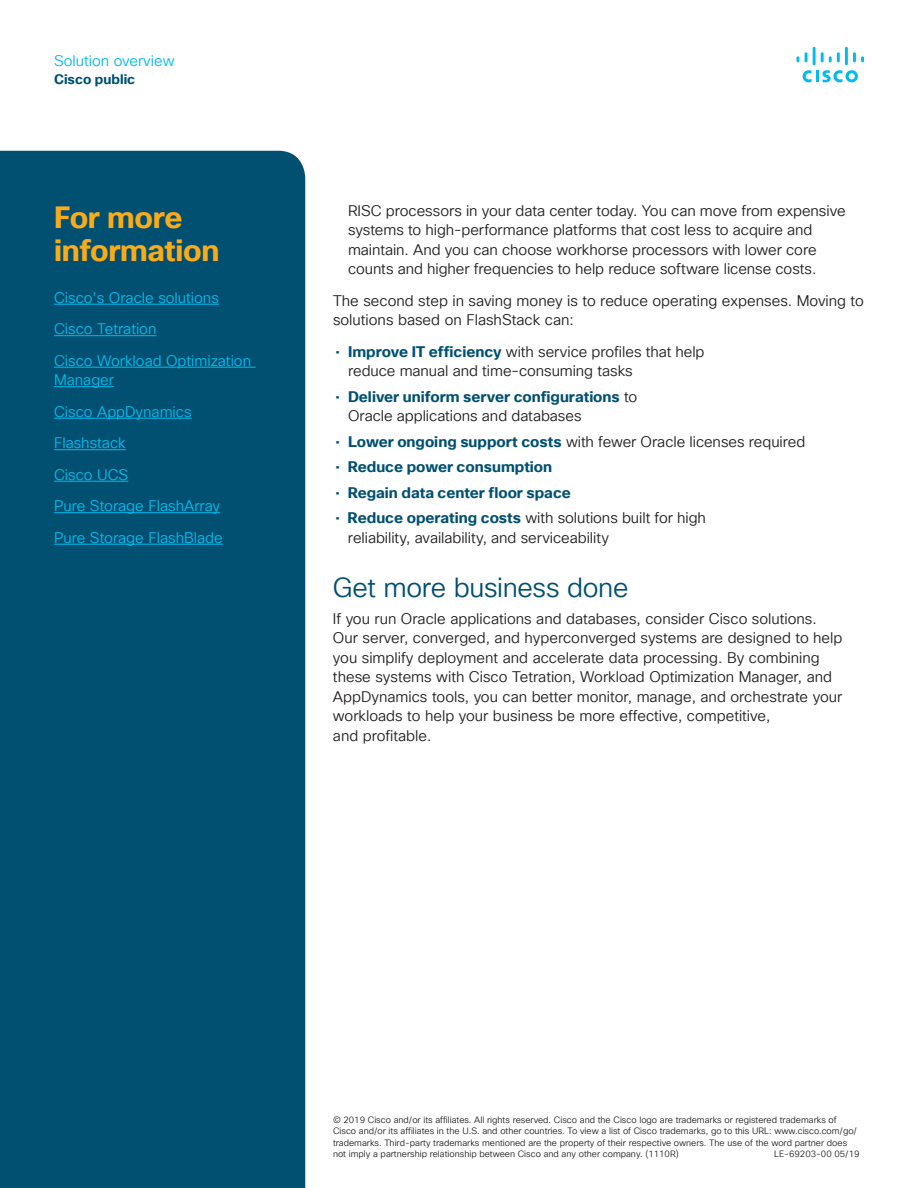
<style>
.page{position:relative;width:918px;height:1188px;background:#fff}
.page>*{position:absolute;margin:0;border:0;box-sizing:border-box;transform-origin:0 0}
.Sidebar_Heading_Oran{font:700 30px/33px "Cisco Sans TT";letter-spacing:-.01em;color:#faab1a}
.Subhead2_Indigo{font:27px "Cisco Sans TT Light";letter-spacing:-.015em;color:#015072}
.Body{font:15px/19.5px "Cisco Sans TT Light";color:#231f20}
.Body-2{font:15px/19.5px "Cisco Sans TT Light";color:#01bcec}
.t1{font:700 15px/19.5px "Cisco Sans TT";color:#015072}
.t2{font:700 13.5px "Cisco Sans TT";color:#015072}
.t3{font:9px/11.2px "Cisco Sans TT Light";color:#231f20}
.s1{font-family:"Cisco Sans TT";color:#015072}
.s2{font-family:"Cisco Sans TT";font-weight:700;color:#015072}
.s3{font-weight:400}
.s4{font-family:"Cisco Sans TT Light";font-weight:400;color:#231f20}
</style>
<div class="page">
<svg style="left:803px;top:70px;width:55px;height:12px"></svg>
<svg style="left:797px;top:56px;width:2px;height:6px"></svg>
<svg style="left:805px;top:52px;width:3px;height:10px"></svg>
<hr style="left:813px;top:47px;width:3px;height:18px;background:#01bcec">
<svg style="left:821px;top:52px;width:19px;height:10px"></svg>
<hr style="left:845px;top:47px;width:3px;height:18px;background:#01bcec">
<svg style="left:853px;top:52px;width:11px;height:10px"></svg>
<div style="left:0;top:151px;width:305px;height:1037px;background:#015072"></div>
<hr style="left:54px;top:304px;width:165px;height:1px;background:#01bcec">
<hr style="left:54px;top:335px;width:102px;height:1px;background:#01bcec">
<hr style="left:54px;top:367px;width:202px;height:1px;background:#01bcec">
<hr style="left:54px;top:386px;width:60px;height:1px;background:#01bcec">
<hr style="left:54px;top:418px;width:138px;height:1px;background:#01bcec">
<hr style="left:54px;top:449px;width:72px;height:1px;background:#01bcec">
<hr style="left:54px;top:481px;width:74px;height:1px;background:#01bcec">
<hr style="left:54px;top:512px;width:166px;height:1px;background:#01bcec">
<hr style="left:54px;top:544px;width:169px;height:1px;background:#01bcec">
<p class="Body-2" style="left:54px;top:51px;width:122px">Solution overview</p>
<p class="t2" style="left:54px;top:70px;width:83px">Cisco public</p>
<p class="Sidebar_Heading_Oran" style="left:54px;top:201px;width:167px">For more information</p>
<p class="Body-2" style="left:54px;top:288px;width:166px">Cisco’s Oracle solutions</p>
<p class="Body-2" style="left:54px;top:320px;width:104px">Cisco Tetration</p>
<p class="Body-2" style="left:54px;top:351px;width:199px">Cisco Workload Optimization<br>Manager</p>
<p class="Body-2" style="left:54px;top:402px;width:139px">Cisco AppDynamics</p>
<p class="Body-2" style="left:54px;top:434px;width:73px">Flashstack</p>
<p class="Body-2" style="left:54px;top:465px;width:76px">Cisco UCS</p>
<p class="Body-2" style="left:54px;top:497px;width:168px">Pure Storage FlashArray</p>
<p class="Body-2" style="left:54px;top:528px;width:170px">Pure Storage FlashBlade</p>
<p class="Body" style="left:348px;top:201px;width:499px">RISC processors in your data center today. You can move from expensive systems to high-performance platforms that cost less to acquire and maintain. And you can choose workhorse processors with lower core counts and higher frequencies to help reduce software license costs.</p>
<p class="Body" style="left:333px;top:291px;width:532px">The second step in saving money is to reduce operating expenses. Moving to solutions based on FlashStack can:</p>
<p class="Body" style="left:348px;top:342px;width:358px;text-indent:-13px"><span class="s1">•</span> <span class="s2">Improve IT efficiency</span> with service profiles that help reduce manual and time-consuming tasks</p>
<p class="t1" style="left:348px;top:387px;width:291px;text-indent:-13px"><span class="s3">•</span> Deliver uniform server configurations <span class="s4">to<br>Oracle applications and databases</span></p>
<p class="Body" style="left:335px;top:432px;width:471px"><span class="s1">•</span> <span class="s2">Lower ongoing support costs</span> with fewer Oracle licenses required</p>
<p class="t1" style="left:335px;top:458px;width:218px"><span class="s3">•</span> Reduce power consumption</p>
<p class="t1" style="left:335px;top:483px;width:237px"><span class="s3">•</span> Regain data center floor space</p>
<p class="Body" style="left:348px;top:509px;width:359px;text-indent:-13px"><span class="s1">•</span> <span class="s2">Reduce operating costs</span> with solutions built for high reliability, availability, and serviceability</p>
<p class="Subhead2_Indigo" style="left:333px;top:570px;width:297px">Get more business done</p>
<p class="Body" style="left:333px;top:609px;width:511px">If you run Oracle applications and databases, consider Cisco solutions.<br>Our server, converged, and hyperconverged systems are designed to help you simplify deployment and accelerate data processing. By combining these systems with Cisco Tetration, Workload Optimization Manager, and AppDynamics tools, you can better monitor, manage, and orchestrate your workloads to help your business be more effective, competitive,<br>and profitable.</p>
<p class="t3" style="left:333px;top:1115px;width:526px">© 2019 Cisco and/or its affiliates. All rights reserved. Cisco and the Cisco logo are trademarks or registered trademarks of Cisco and/or its affiliates in the U.S. and other countries. To view a list of Cisco trademarks, go to this URL: www.cisco.com/go/ trademarks. Third-party trademarks mentioned are the property of their respective owners. The use of the word partner does not imply a partnership relationship between Cisco and any other company. (1110R)</p>
<p class="t3" style="left:774px;top:1148px;width:87px">LE-69203-00 05/19</p>
</div>
